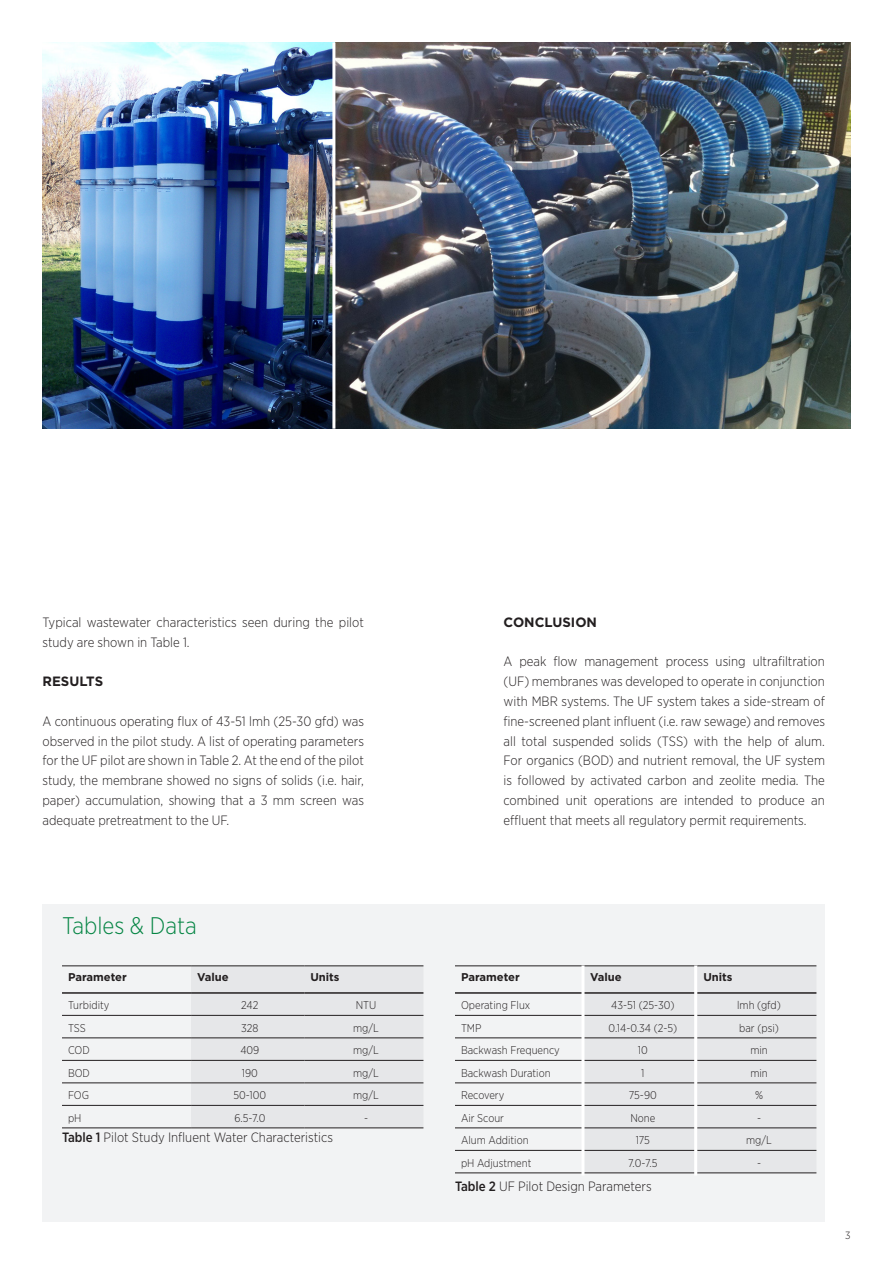
<style>
.page{position:relative;width:893px;height:1263px;background:#fff}
.page>*{position:absolute;margin:0;border:0;box-sizing:border-box;transform-origin:0 0}
._4__Intro_Grey_Para{font:300 24px "Gotham Narrow";color:#058544}
._4__Intro_Grey_Para-2{font:300 13.5px/19.8px "Gotham Narrow";color:#231f20;text-align:justify}
._4__Intro_Grey_Para-3{font:700 13.5px "Gotham";color:#231f20}
._4__Intro_Grey_Para-4{font:300 11.25px "Gotham Narrow";color:#231f20}
._9__Tables_Top_Row{font:700 11.25px "Gotham";color:#231f20}
.t1{font:300 10.5px "Gotham Narrow";color:#231f20}
.s1{font-weight:500}
</style>
<div class="page">
<div style="left:43px;top:904px;width:782px;height:317px;background:#f2f3f4"></div>
<div style="left:584px;top:966px;width:232px;height:206px;background:#e6e7e9"></div>
<hr style="left:455px;top:1015px;width:129px;height:1px;background:#231f20">
<hr style="left:584px;top:1015px;width:113px;height:1px;background:#231f20">
<hr style="left:697px;top:1015px;width:119px;height:1px;background:#231f20">
<hr style="left:455px;top:1037px;width:129px;height:1px;background:#231f20">
<hr style="left:584px;top:1037px;width:113px;height:1px;background:#231f20">
<hr style="left:697px;top:1037px;width:119px;height:1px;background:#231f20">
<hr style="left:455px;top:1060px;width:129px;height:1px;background:#231f20">
<hr style="left:584px;top:1060px;width:113px;height:1px;background:#231f20">
<hr style="left:697px;top:1060px;width:119px;height:1px;background:#231f20">
<hr style="left:455px;top:1082px;width:129px;height:1px;background:#231f20">
<hr style="left:584px;top:1082px;width:113px;height:1px;background:#231f20">
<hr style="left:697px;top:1082px;width:119px;height:1px;background:#231f20">
<hr style="left:455px;top:1105px;width:129px;height:1px;background:#231f20">
<hr style="left:584px;top:1105px;width:113px;height:1px;background:#231f20">
<hr style="left:697px;top:1105px;width:119px;height:1px;background:#231f20">
<hr style="left:455px;top:1127px;width:129px;height:1px;background:#231f20">
<hr style="left:584px;top:1127px;width:113px;height:1px;background:#231f20">
<hr style="left:697px;top:1127px;width:119px;height:1px;background:#231f20">
<hr style="left:455px;top:1150px;width:129px;height:1px;background:#231f20">
<hr style="left:584px;top:1150px;width:113px;height:1px;background:#231f20">
<hr style="left:697px;top:1150px;width:119px;height:1px;background:#231f20">
<hr style="left:455px;top:1172px;width:129px;height:1px;background:#231f20">
<hr style="left:584px;top:1172px;width:113px;height:1px;background:#231f20">
<hr style="left:697px;top:1172px;width:119px;height:1px;background:#231f20">
<hr style="left:455px;top:965px;width:129px;height:1px;background:#231f20">
<hr style="left:584px;top:965px;width:113px;height:1px;background:#231f20">
<hr style="left:697px;top:965px;width:119px;height:1px;background:#231f20">
<hr style="left:455px;top:992px;width:129px;height:2px;background:#231f20">
<hr style="left:584px;top:992px;width:113px;height:2px;background:#231f20">
<hr style="left:697px;top:992px;width:119px;height:2px;background:#231f20">
<hr style="left:694px;top:965px;width:3px;height:210px;background:#fff">
<hr style="left:581px;top:965px;width:3px;height:210px;background:#fff">
<img style="left:43px;top:42px;width:292px;height:387px">
<img style="left:335px;top:42px;width:515px;height:387px">
<hr style="left:332px;top:43px;width:3px;height:386px;background:#fff">
<div style="left:191px;top:966px;width:232px;height:161px;background:#e6e7e9"></div>
<hr style="left:62px;top:1015px;width:129px;height:1px;background:#231f20">
<hr style="left:191px;top:1015px;width:113px;height:1px;background:#231f20">
<hr style="left:304px;top:1015px;width:119px;height:1px;background:#231f20">
<hr style="left:62px;top:1037px;width:129px;height:1px;background:#231f20">
<hr style="left:191px;top:1037px;width:113px;height:1px;background:#231f20">
<hr style="left:304px;top:1037px;width:119px;height:1px;background:#231f20">
<hr style="left:62px;top:1060px;width:129px;height:1px;background:#231f20">
<hr style="left:191px;top:1060px;width:113px;height:1px;background:#231f20">
<hr style="left:304px;top:1060px;width:119px;height:1px;background:#231f20">
<hr style="left:62px;top:1082px;width:129px;height:1px;background:#231f20">
<hr style="left:191px;top:1082px;width:113px;height:1px;background:#231f20">
<hr style="left:304px;top:1082px;width:119px;height:1px;background:#231f20">
<hr style="left:62px;top:1105px;width:129px;height:1px;background:#231f20">
<hr style="left:191px;top:1105px;width:113px;height:1px;background:#231f20">
<hr style="left:304px;top:1105px;width:119px;height:1px;background:#231f20">
<hr style="left:62px;top:1127px;width:129px;height:1px;background:#231f20">
<hr style="left:191px;top:1127px;width:113px;height:1px;background:#231f20">
<hr style="left:304px;top:1127px;width:119px;height:1px;background:#231f20">
<hr style="left:62px;top:965px;width:129px;height:1px;background:#231f20">
<hr style="left:191px;top:965px;width:113px;height:1px;background:#231f20">
<hr style="left:304px;top:965px;width:119px;height:1px;background:#231f20">
<hr style="left:62px;top:992px;width:129px;height:2px;background:#231f20">
<hr style="left:191px;top:992px;width:113px;height:2px;background:#231f20">
<hr style="left:304px;top:992px;width:119px;height:2px;background:#231f20">
<p class="_4__Intro_Grey_Para-2" style="left:43px;top:612px;width:323px">Typical wastewater characteristics seen during the pilot study are shown in Table 1.</p>
<p class="_4__Intro_Grey_Para-3" style="left:43px;top:672px;width:62px">RESULTS</p>
<p class="_4__Intro_Grey_Para-2" style="left:43px;top:711px;width:323px">A continuous operating flux of 43-51 lmh (25-30 gfd) was observed in the pilot study. A list of operating parameters for the UF pilot are shown in Table 2. At the end of the pilot study, the membrane showed no signs of solids (i.e. hair, paper) accumulation, showing that a 3 mm screen was adequate pretreatment to the UF.</p>
<p class="_4__Intro_Grey_Para" style="left:62px;top:910px;width:136px">Tables &amp; Data</p>
<p class="_9__Tables_Top_Row" style="left:68px;top:970px;width:60px">Parameter</p>
<p class="_9__Tables_Top_Row" style="left:197px;top:970px;width:33px">Value</p>
<p class="_9__Tables_Top_Row" style="left:310px;top:970px;width:31px">Units</p>
<p class="_4__Intro_Grey_Para-4" style="left:68px;top:998px;width:43px">Turbidity</p>
<p class="_4__Intro_Grey_Para-4" style="left:241px;top:998px;width:19px">242</p>
<p class="_4__Intro_Grey_Para-4" style="left:356px;top:998px;width:22px">NTU</p>
<p class="_4__Intro_Grey_Para-4" style="left:68px;top:1021px;width:19px">TSS</p>
<p class="_4__Intro_Grey_Para-4" style="left:241px;top:1021px;width:19px">328</p>
<p class="_4__Intro_Grey_Para-4" style="left:353px;top:1021px;width:27px">mg/L</p>
<p class="_4__Intro_Grey_Para-4" style="left:68px;top:1043px;width:23px">COD</p>
<p class="_4__Intro_Grey_Para-4" style="left:240px;top:1043px;width:21px">409</p>
<p class="_4__Intro_Grey_Para-4" style="left:353px;top:1043px;width:27px">mg/L</p>
<p class="_4__Intro_Grey_Para-4" style="left:68px;top:1066px;width:23px">BOD</p>
<p class="_4__Intro_Grey_Para-4" style="left:242px;top:1066px;width:18px">190</p>
<p class="_4__Intro_Grey_Para-4" style="left:353px;top:1066px;width:27px">mg/L</p>
<p class="_4__Intro_Grey_Para-4" style="left:68px;top:1088px;width:23px">FOG</p>
<p class="_4__Intro_Grey_Para-4" style="left:233px;top:1088px;width:34px">50-100</p>
<p class="_4__Intro_Grey_Para-4" style="left:353px;top:1088px;width:27px">mg/L</p>
<p class="_4__Intro_Grey_Para-4" style="left:68px;top:1111px;width:15px">pH</p>
<p class="_4__Intro_Grey_Para-4" style="left:234px;top:1111px;width:33px">6.5-7.0</p>
<p class="_4__Intro_Grey_Para-4" style="left:364px;top:1111px;width:6px">-</p>
<p class="_4__Intro_Grey_Para-2" style="left:62px;top:1126px;width:272px"><span class="s1">Table 1</span> Pilot Study Influent Water Characteristics</p>
<p class="_4__Intro_Grey_Para-3" style="left:504px;top:613px;width:95px">CONCLUSION</p>
<p class="_4__Intro_Grey_Para-2" style="left:504px;top:651px;width:323px">A peak flow management process using ultrafiltration (UF) membranes was developed to operate in conjunction with MBR systems. The UF system takes a side-stream of fine-screened plant influent (i.e. raw sewage) and removes all total suspended solids (TSS) with the help of alum.<br>For organics (BOD) and nutrient removal, the UF system is followed by activated carbon and zeolite media. The combined unit operations are intended to produce an effluent that meets all regulatory permit requirements.</p>
<p class="_9__Tables_Top_Row" style="left:461px;top:970px;width:60px">Parameter</p>
<p class="_9__Tables_Top_Row" style="left:590px;top:970px;width:33px">Value</p>
<p class="_9__Tables_Top_Row" style="left:703px;top:970px;width:31px">Units</p>
<p class="_4__Intro_Grey_Para-4" style="left:461px;top:998px;width:71px">Operating Flux</p>
<p class="_4__Intro_Grey_Para-4" style="left:611px;top:998px;width:65px">43-51 (25-30)</p>
<p class="_4__Intro_Grey_Para-4" style="left:737px;top:998px;width:45px">lmh (gfd)</p>
<p class="_4__Intro_Grey_Para-4" style="left:461px;top:1021px;width:22px">TMP</p>
<p class="_4__Intro_Grey_Para-4" style="left:608px;top:1021px;width:70px">0.14-0.34 (2-5)</p>
<p class="_4__Intro_Grey_Para-4" style="left:739px;top:1021px;width:41px">bar (psi)</p>
<p class="_4__Intro_Grey_Para-4" style="left:461px;top:1043px;width:100px">Backwash Frequency</p>
<p class="_4__Intro_Grey_Para-4" style="left:638px;top:1043px;width:11px">10</p>
<p class="_4__Intro_Grey_Para-4" style="left:750px;top:1043px;width:19px">min</p>
<p class="_4__Intro_Grey_Para-4" style="left:461px;top:1066px;width:91px">Backwash Duration</p>
<p class="_4__Intro_Grey_Para-4" style="left:641px;top:1066px;width:5px">1</p>
<p class="_4__Intro_Grey_Para-4" style="left:750px;top:1066px;width:19px">min</p>
<p class="_4__Intro_Grey_Para-4" style="left:461px;top:1088px;width:45px">Recovery</p>
<p class="_4__Intro_Grey_Para-4" style="left:629px;top:1088px;width:29px">75-90</p>
<p class="_4__Intro_Grey_Para-4" style="left:755px;top:1088px;width:9px">%</p>
<p class="_4__Intro_Grey_Para-4" style="left:461px;top:1111px;width:45px">Air Scour</p>
<p class="_4__Intro_Grey_Para-4" style="left:630px;top:1111px;width:26px">None</p>
<p class="_4__Intro_Grey_Para-4" style="left:757px;top:1111px;width:6px">-</p>
<p class="_4__Intro_Grey_Para-4" style="left:461px;top:1133px;width:69px">Alum Addition</p>
<p class="_4__Intro_Grey_Para-4" style="left:636px;top:1133px;width:16px">175</p>
<p class="_4__Intro_Grey_Para-4" style="left:746px;top:1133px;width:27px">mg/L</p>
<p class="_4__Intro_Grey_Para-4" style="left:461px;top:1156px;width:72px">pH Adjustment</p>
<p class="_4__Intro_Grey_Para-4" style="left:628px;top:1156px;width:31px">7.0-7.5</p>
<p class="_4__Intro_Grey_Para-4" style="left:757px;top:1156px;width:6px">-</p>
<p class="_4__Intro_Grey_Para-2" style="left:455px;top:1176px;width:198px"><span class="s1">Table 2</span> UF Pilot Design Parameters</p>
<p class="t1" style="left:845px;top:1229px;width:7px">3</p>
</div>
